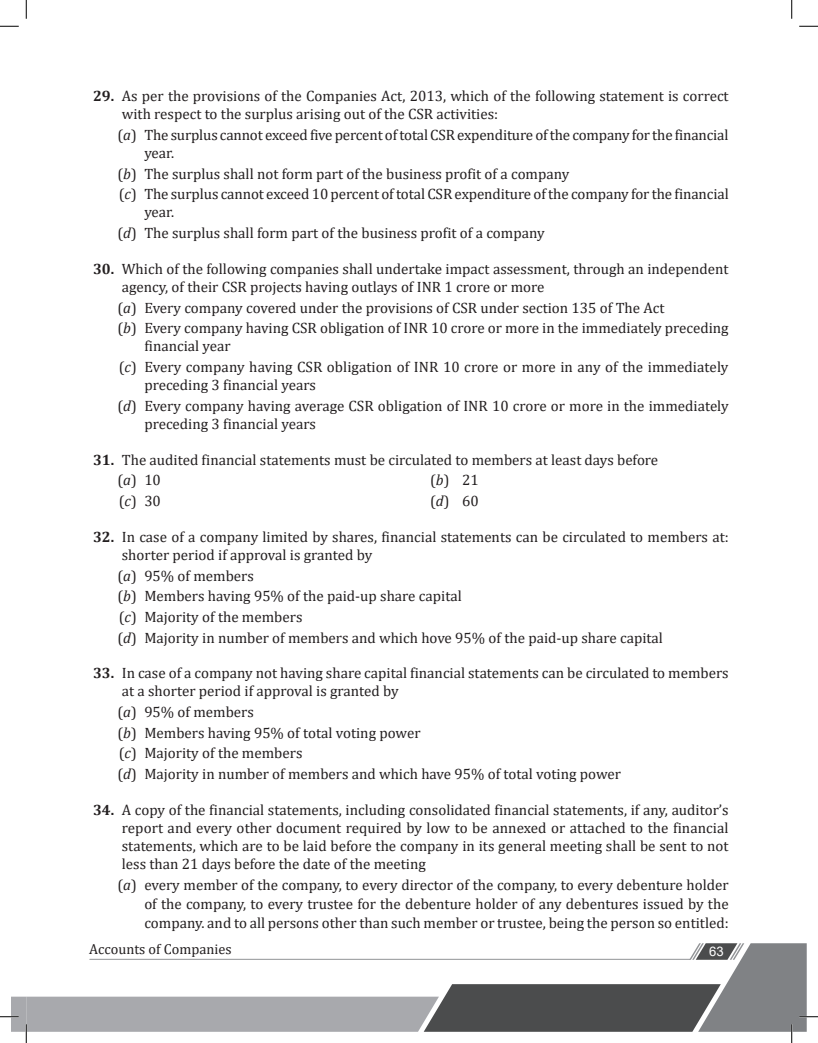
<style>
.page{position:relative;width:818px;height:1043px;background:#fff}
.page>*{position:absolute;margin:0;border:0;box-sizing:border-box;transform-origin:0 0}
.t1{font:15px/20.6px "Cambria";color:#231f20}
.t2{font:14.38px "Cambria";color:#231f20}
.t3{font:13.12px "Arial";color:#fff}
.s1{font-weight:700}
.s2{font-style:italic}
</style>
<div class="page">
<svg style="left:0;top:25px;width:19px;height:2px"></svg>
<svg style="left:799px;top:25px;width:19px;height:2px"></svg>
<svg style="left:25px;top:0;width:2px;height:19px"></svg>
<svg style="left:791px;top:0;width:1px;height:19px"></svg>
<svg style="left:0;top:943px;width:818px;height:99px"></svg>
<p class="t1" style="left:122px;top:87px;width:608px;line-height:18.1px;text-indent:-29px"><span class="s1">29.</span> As per the provisions of the Companies Act, 2013, which of the following statement is correct with respect to the surplus arising out of the CSR activities:</p>
<p class="t1" style="left:144px;top:125px;width:585px;line-height:18.1px;text-indent:-27px">(<span class="s2">a</span>) The surplus cannot exceed five percent of total CSR expenditure of the company for the financial year.</p>
<p class="t1" style="left:117px;top:163px;width:612px">(<span class="s2">b</span>) The surplus shall not form part of the business profit of a company<br>(<span class="s2">c</span>) The surplus cannot exceed 10 percent of total CSR expenditure of the company for the financial</p>
<p class="t1" style="left:117px;top:202px;width:428px;text-indent:27px">year.<br>(<span class="s2">d</span>) The surplus shall form part of the business profit of a company</p>
<p class="t1" style="left:122px;top:259px;width:608px;line-height:18.1px;text-indent:-29px"><span class="s1">30.</span> Which of the following companies shall undertake impact assessment, through an independent agency, of their CSR projects having outlays of INR 1 crore or more</p>
<p class="t1" style="left:117px;top:297px;width:612px">(<span class="s2">a</span>) Every company covered under the provisions of CSR under section 135 of The Act<br>(<span class="s2">b</span>) Every company having CSR obligation of INR 10 crore or more in the immediately preceding</p>
<p class="t1" style="left:119px;top:336px;width:611px;text-indent:25px">financial year<br>(<span class="s2">c</span>) Every company having CSR obligation of INR 10 crore or more in any of the immediately</p>
<p class="t1" style="left:117px;top:375px;width:612px;text-indent:27px">preceding 3 financial years<br>(<span class="s2">d</span>) Every company having average CSR obligation of INR 10 crore or more in the immediately</p>
<p class="t1" style="left:144px;top:413px;width:173px">preceding 3 financial years</p>
<p class="t1" style="left:117px;top:449px;width:542px;text-indent:-24px"><span class="s1">31.</span> The audited financial statements must be circulated to members at least days before (<span class="s2">a</span>) 10</p>
<p class="t1" style="left:430px;top:470px;width:50px">(<span class="s2">b</span>) 21</p>
<p class="t1" style="left:119px;top:490px;width:44px">(<span class="s2">c</span>) 30</p>
<p class="t1" style="left:430px;top:490px;width:50px">(<span class="s2">d</span>) 60</p>
<p class="t1" style="left:122px;top:527px;width:608px;line-height:18.1px;text-indent:-29px"><span class="s1">32.</span> In case of a company limited by shares, financial statements can be circulated to members at: shorter period if approval is granted by</p>
<p class="t1" style="left:117px;top:565px;width:547px">(<span class="s2">a</span>) 95% of members<br>(<span class="s2">b</span>) Members having 95% of the paid-up share capital<br>(<span class="s2">c</span>) Majority of the members<br>(<span class="s2">d</span>) Majority in number of members and which hove 95% of the paid-up share capital</p>
<p class="t1" style="left:122px;top:664px;width:608px;line-height:18.1px;text-indent:-29px"><span class="s1">33.</span> In case of a company not having share capital financial statements can be circulated to members at a shorter period if approval is granted by</p>
<p class="t1" style="left:117px;top:701px;width:505px">(<span class="s2">a</span>) 95% of members<br>(<span class="s2">b</span>) Members having 95% of total voting power<br>(<span class="s2">c</span>) Majority of the members<br>(<span class="s2">d</span>) Majority in number of members and which have 95% of total voting power</p>
<p class="t1" style="left:122px;top:800px;width:608px;line-height:18.1px;text-align:justify;text-indent:-29px"><span class="s1">34.</span> A copy of the financial statements, including consolidated financial statements, if any, auditor’s report and every other document required by low to be annexed or attached to the financial statements, which are to be laid before the company in its general meeting shall be sent to not less than 21 days before the date of the meeting</p>
<p class="t1" style="left:144px;top:875px;width:586px;line-height:18.8px;text-align:justify;text-indent:-27px">(<span class="s2">a</span>) every member of the company, to every director of the company, to every debenture holder of the company, to every trustee for the debenture holder of any debentures issued by the company. and to all persons other than such member or trustee, being the person so entitled:</p>
<p class="t2" style="left:89px;top:940px;width:144px">Accounts of Companies</p>
<p class="t3" style="left:709px;top:942px;width:16px">63</p>
</div>
